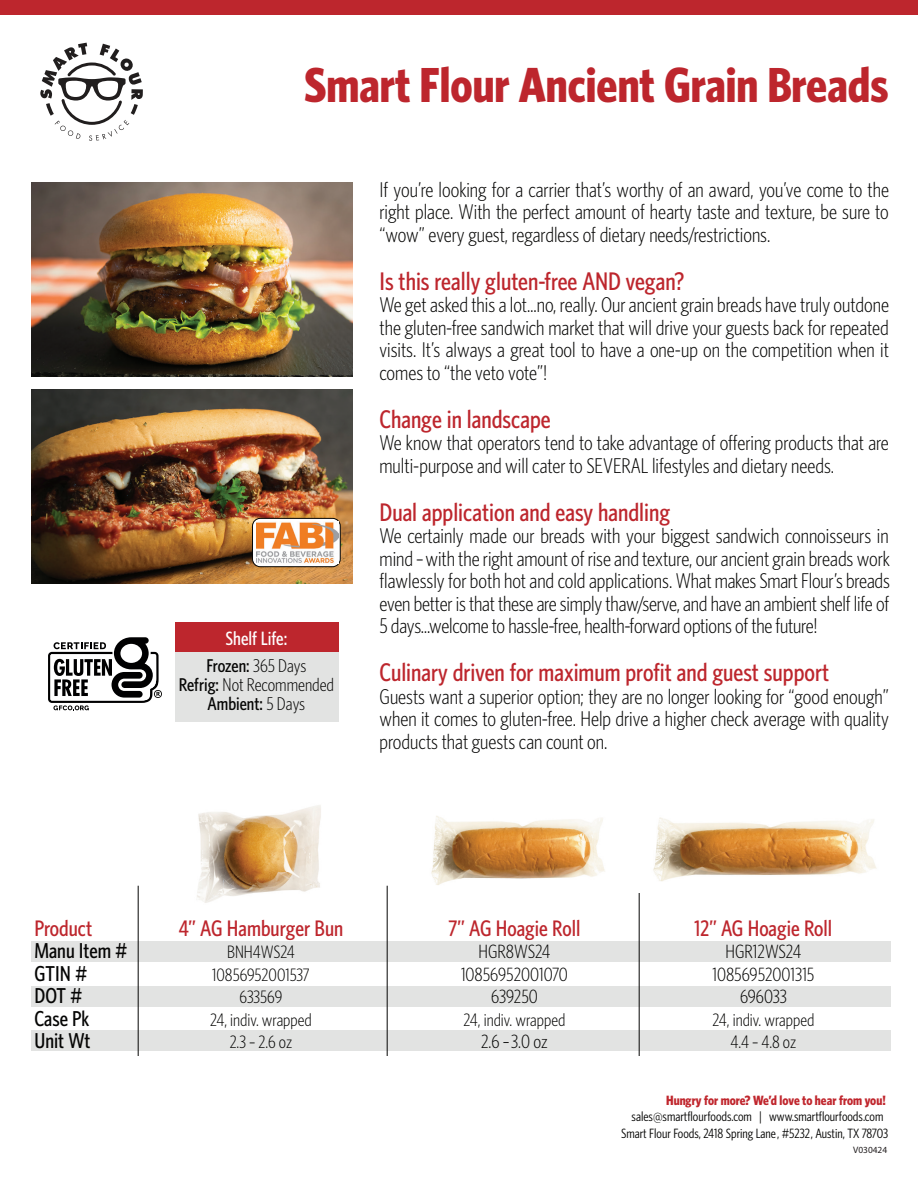
<style>
.page{position:relative;width:918px;height:1188px;background:#fff}
.page>*{position:absolute;margin:0;border:0;box-sizing:border-box;transform-origin:0 0}
.t1{font:700 condensed 49.35px "Whitney HTF";color:#bd262d}
.t2{font:500 condensed 25.5px "Whitney HTF";color:#bd262d}
.t3{font:500 condensed 22.5px "Whitney HTF";color:#bd262d}
.t4{font:500 condensed 21.6px/22.5px "Whitney HTF";color:#050504}
.t5{font:300 condensed 21.3px/22.5px "Whitney HTF";color:#050504;text-align:justify}
.t6{font:500 condensed 19.35px "Whitney HTF";color:#fff}
.t7{font:300 condensed 19.2px/22.5px "Whitney HTF";color:#050504;text-align:center}
.t8{font:300 condensed 18.6px/19.4px "Whitney HTF";color:#050504;text-align:center}
.t9{font:300 condensed 18px/22.5px "Whitney HTF";color:#050504;text-align:center}
.t10{font:condensed 13.5px/16.5px "Whitney HTF";color:#050504;text-align:center}
.t11{font:700 condensed 13.5px "Whitney HTF";color:#c0262d}
.t12{font:9.3px "Myriad Pro";color:#231f20}
.s1{font-weight:500}
</style>
<div class="page">
<img style="left:197px;top:805px;width:124px;height:98px">
<img style="left:32px;top:183px;width:320px;height:193px">
<img style="left:32px;top:390px;width:320px;height:194px">
<svg style="left:40px;top:43px;width:103px;height:98px"></svg>
<div style="left:32px;top:941px;width:859px;height:21px;background:#e2e3e2"></div>
<div style="left:32px;top:986px;width:859px;height:21px;background:#e2e3e2"></div>
<div style="left:32px;top:1030px;width:859px;height:21px;background:#e2e3e2"></div>
<hr style="left:387px;top:886px;width:1px;height:170px;background:#050504">
<hr style="left:138px;top:886px;width:1px;height:170px;background:#050504">
<hr style="left:639px;top:886px;width:1px;height:170px;background:#050504">
<div style="left:253px;top:518px;width:87px;height:49px;background:#fff;border-radius:8px"></div>
<div style="left:252px;top:518px;width:88px;height:49px;border:1px solid #050504;border-radius:8px"></div>
<img style="left:257px;top:522px;width:81px;height:42px">
<div style="left:176px;top:623px;width:163px;height:99px;background:#e2e3e2"></div>
<div style="left:176px;top:623px;width:163px;height:29px;background:#bd262d"></div>
<div style="left:0;top:0;width:918px;height:15px;background:#bd262d"></div>
<img style="left:431px;top:816px;width:174px;height:69px">
<img style="left:639px;top:817px;width:238px;height:76px">
<svg style="left:48px;top:637px;width:114px;height:73px"></svg>
<h1 class="t1" style="left:304px;top:56px;width:586px">Smart Flour Ancient Grain Breads</h1>
<p class="t6" style="left:226px;top:627px;width:63px">Shelf Life:</p>
<p class="t8" style="left:179px;top:656px;width:157px"><span class="s1">Frozen:</span> 365 Days<br><span class="s1">Refrig:</span> Not Recommended<br><span class="s1">Ambient:</span> 5 Days</p>
<p class="t5" style="left:380px;top:178px;width:511px">If you’re looking for a carrier that’s worthy of an award, you’ve come to the right place. With the perfect amount of hearty taste and texture, be sure to “wow” every guest, regardless of dietary needs/restrictions.</p>
<p class="t2" style="left:380px;top:266px;width:307px">Is this really gluten-free AND vegan?</p>
<p class="t5" style="left:380px;top:294px;width:511px">We get asked this a lot…no, really. Our ancient grain breads have truly outdone the gluten-free sandwich market that will drive your guests back for repeated visits. It’s always a great tool to have a one-up on the competition when it comes to “the veto vote”!</p>
<p class="t2" style="left:380px;top:404px;width:173px">Change in landscape</p>
<p class="t5" style="left:380px;top:432px;width:511px">We know that operators tend to take advantage of offering products that are multi-purpose and will cater to SEVERAL lifestyles and dietary needs.</p>
<p class="t2" style="left:380px;top:497px;width:292px">Dual application and easy handling</p>
<p class="t5" style="left:379px;top:525px;width:512px">We certainly made our breads with your biggest sandwich connoisseurs in mind – with the right amount of rise and texture, our ancient grain breads work flawlessly for both hot and cold applications. What makes Smart Flour’s breads even better is that these are simply thaw/serve, and have an ambient shelf life of 5 days…welcome to hassle-free, health-forward options of the future!</p>
<p class="t2" style="left:380px;top:658px;width:451px">Culinary driven for maximum profit and guest support</p>
<p class="t5" style="left:380px;top:685px;width:511px">Guests want a superior option; they are no longer looking for “good enough” when it comes to gluten-free. Help drive a higher check average with quality products that guests can count on.</p>
<p class="t3" style="left:34px;top:915px;width:60px">Product</p>
<p class="t4" style="left:34px;top:939px;width:95px">Manu Item #<br>GTIN #<br>DOT #<br>Case Pk<br>Unit Wt</p>
<p class="t3" style="left:179px;top:915px;width:166px">4” AG Hamburger Bun</p>
<p class="t9" style="left:210px;top:940px;width:103px">BNH4WS24<br>10856952001537<br>633569<br>24, indiv. wrapped<br>2.3 – 2.6 oz</p>
<p class="t3" style="left:449px;top:915px;width:133px">7” AG Hoagie Roll</p>
<p class="t7" style="left:461px;top:940px;width:108px">HGR8WS24<br>10856952001070<br>639250</p>
<p class="t9" style="left:464px;top:1008px;width:103px">24, indiv. wrapped</p>
<p class="t7" style="left:481px;top:1030px;width:68px">2.6 – 3.0 oz</p>
<p class="t3" style="left:695px;top:915px;width:139px">12” AG Hoagie Roll</p>
<p class="t7" style="left:712px;top:940px;width:104px">HGR12WS24<br>10856952001315<br>696033</p>
<p class="t9" style="left:713px;top:1008px;width:103px">24, indiv. wrapped<br>4.4 – 4.8 oz</p>
<p class="t11" style="left:666px;top:1092px;width:221px">Hungry for more? We’d love to hear from you!</p>
<p class="t10" style="left:621px;top:1108px;width:269px">sales@smartflourfoods.com | www.smartflourfoods.com<br>Smart Flour Foods, 2418 Spring Lane, #5232, Austin, TX 78703</p>
<p class="t12" style="left:853px;top:1144px;width:36px">V030424</p>
</div>
